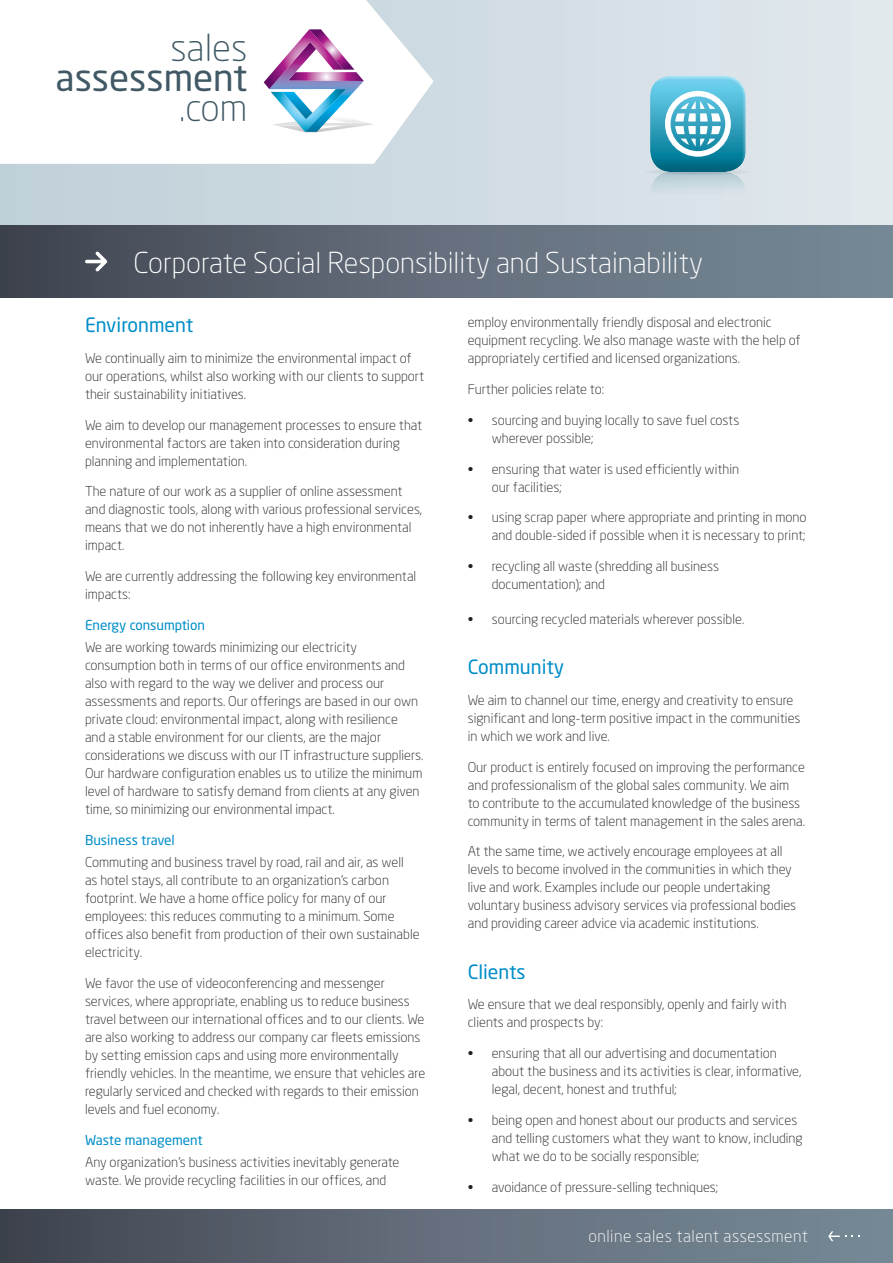
<style>
.page{position:relative;width:893px;height:1263px;background:#fff}
.page>*{position:absolute;margin:0;border:0;box-sizing:border-box;transform-origin:0 0}
.t1{font:36.9px "Neo Sans";color:#405965}
.t2{font:300 36.9px "Neo Sans";color:#405965}
.t3{font:300 28.5px "Neo Sans";color:#fff}
.body_text{font:19.5px "Neo Sans";color:#008dc8}
.t4{font:300 16.35px "Neo Sans";letter-spacing:.03em;color:#fff}
.body_text-2{font:300 13.5px/18px "Neo Sans";color:#231f20}
.body_text-3{font:13.5px "Neo Sans";color:#008dc8}
</style>
<div class="page">
<div style="left:0;top:1209px;width:893px;height:54px;background:linear-gradient(to right,#444854,#7b8e9b)"></div>
<div style="left:0;top:0;width:893px;height:298px;background:linear-gradient(to right,#becfd8,#e1e8ed)"></div>
<div style="left:0;top:225px;width:893px;height:73px;background:linear-gradient(to right,#444854,#7b8e9b)"></div>
<svg style="left:828px;top:1231px;width:31px;height:10px"></svg>
<svg style="left:0;top:0;width:434px;height:164px"></svg>
<svg style="left:264px;top:29px;width:110px;height:103px"></svg>
<svg style="left:650px;top:174px;width:96px;height:3px"></svg>
<div style="left:649px;top:177px;width:98px;height:27px;background:#fff;opacity:.75"></div>
<svg style="left:643px;top:169px;width:110px;height:6px"></svg>
<div style="left:650px;top:76px;width:96px;height:96px;background:#00647d;border-radius:21px"></div>
<div style="left:651px;top:75px;width:97px;height:91px;background:#fff;opacity:.75"></div>
<svg style="left:85px;top:251px;width:22px;height:21px"></svg>
<svg style="left:665px;top:91px;width:66px;height:66px"></svg>
<p class="t2" style="left:170px;top:25px;width:78px">sales</p>
<p class="t1" style="left:56px;top:55px;width:193px">assessment</p>
<p class="t2" style="left:179px;top:86px;width:70px">.com</p>
<p class="t3" style="left:134px;top:245px;width:571px">Corporate Social Responsibility and Sustainability</p>
<p class="body_text" style="left:85px;top:313px;width:110px">Environment</p>
<p class="body_text-2" style="left:85px;top:349px;width:341px">We continually aim to minimize the environmental impact of our operations, whilst also working with our clients to support their sustainability initiatives.</p>
<p class="body_text-2" style="left:85px;top:416px;width:339px">We aim to develop our management processes to ensure that environmental factors are taken into consideration during planning and implementation.</p>
<p class="body_text-2" style="left:85px;top:482px;width:339px">The nature of our work as a supplier of online assessment and diagnostic tools, along with various professional services, means that we do not inherently have a high environmental impact.</p>
<p class="body_text-2" style="left:85px;top:567px;width:333px">We are currently addressing the following key environmental impacts:</p>
<p class="body_text-3" style="left:85px;top:617px;width:122px">Energy consumption</p>
<p class="body_text-2" style="left:85px;top:638px;width:340px">We are working towards minimizing our electricity consumption both in terms of our office environments and also with regard to the way we deliver and process our assessments and reports. Our offerings are based in our own private cloud: environmental impact, along with resilience<br>and a stable environment for our clients, are the major considerations we discuss with our IT infrastructure suppliers.<br>Our hardware configuration enables us to utilize the minimum level of hardware to satisfy demand from clients at any given time, so minimizing our environmental impact.</p>
<p class="body_text-3" style="left:85px;top:832px;width:91px">Business travel</p>
<p class="body_text-2" style="left:85px;top:853px;width:336px">Commuting and business travel by road, rail and air, as well as hotel stays, all contribute to an organization’s carbon footprint. We have a home office policy for many of our employees: this reduces commuting to a minimum. Some offices also benefit from production of their own sustainable electricity.</p>
<p class="body_text-2" style="left:85px;top:974px;width:342px">We favor the use of videoconferencing and messenger services, where appropriate, enabling us to reduce business travel between our international offices and to our clients. We are also working to address our company car fleets emissions by setting emission caps and using more environmentally friendly vehicles. In the meantime, we ensure that vehicles are regularly serviced and checked with regards to their emission levels and fuel economy.</p>
<p class="body_text-3" style="left:85px;top:1131px;width:119px">Waste management</p>
<p class="body_text-2" style="left:85px;top:1153px;width:316px">Any organization’s business activities inevitably generate waste. We provide recycling facilities in our offices, and</p>
<p class="body_text-2" style="left:468px;top:313px;width:334px">employ environmentally friendly disposal and electronic equipment recycling. We also manage waste with the help of appropriately certified and licensed organizations.</p>
<p class="body_text-2" style="left:468px;top:380px;width:138px">Further policies relate to:</p>
<p class="body_text-2" style="left:492px;top:411px;width:249px;text-indent:-24px">• sourcing and buying locally to save fuel costs wherever possible;</p>
<p class="body_text-2" style="left:492px;top:460px;width:249px;text-indent:-24px">• ensuring that water is used efficiently within our facilities;</p>
<p class="body_text-2" style="left:468px;top:508px;width:340px;text-align:right">• using scrap paper where appropriate and printing in mono and double-sided if possible when it is necessary to print;</p>
<p class="body_text-2" style="left:492px;top:557px;width:229px;text-indent:-24px">• recycling all waste (shredding all business documentation); and</p>
<p class="body_text-2" style="left:468px;top:610px;width:278px">• sourcing recycled materials wherever possible.</p>
<p class="body_text" style="left:468px;top:655px;width:98px">Community</p>
<p class="body_text-2" style="left:468px;top:691px;width:334px">We aim to channel our time, energy and creativity to ensure significant and long-term positive impact in the communities in which we work and live.</p>
<p class="body_text-2" style="left:468px;top:757px;width:339px">Our product is entirely focused on improving the performance and professionalism of the global sales community. We aim<br>to contribute to the accumulated knowledge of the business community in terms of talent management in the sales arena.</p>
<p class="body_text-2" style="left:468px;top:842px;width:330px">At the same time, we actively encourage employees at all levels to become involved in the communities in which they live and work. Examples include our people undertaking voluntary business advisory services via professional bodies and providing career advice via academic institutions.</p>
<p class="body_text" style="left:468px;top:959px;width:59px">Clients</p>
<p class="body_text-2" style="left:468px;top:995px;width:320px">We ensure that we deal responsibly, openly and fairly with clients and prospects by:</p>
<p class="body_text-2" style="left:492px;top:1044px;width:311px;text-indent:-24px">• ensuring that all our advertising and documentation about the business and its activities is clear, informative, legal, decent, honest and truthful;</p>
<p class="body_text-2" style="left:492px;top:1111px;width:313px;text-indent:-24px">• being open and honest about our products and services and telling customers what they want to know, including what we do to be socially responsible;</p>
<p class="body_text-2" style="left:468px;top:1177px;width:252px">• avoidance of pressure-selling techniques;</p>
<p class="t4" style="left:588px;top:1226px;width:221px">online sales talent assessment</p>
</div>
